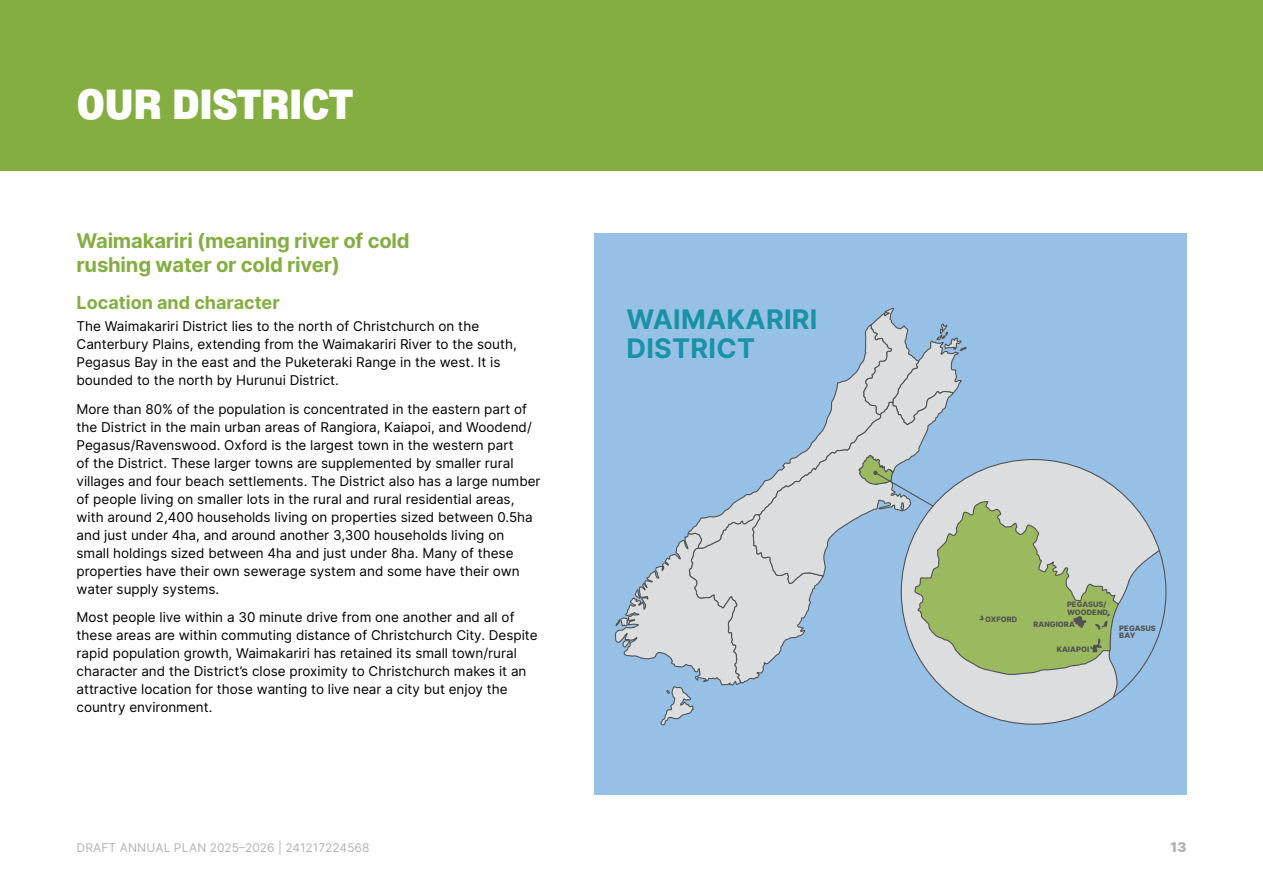
<style>
.page{position:relative;width:1263px;height:893px;background:#fff}
.page>*{position:absolute;margin:0;border:0;box-sizing:border-box;transform-origin:0 0}
.t1{font:900 42px "Lorimer No 2";letter-spacing:-.02em;color:#fff}
.t2{font:700 27px/28.5px "Inter";letter-spacing:.01em;color:#1992a5}
.t3{font:700 20.25px/24.3px "Inter";letter-spacing:-.01em;color:#84ae41}
.t4{font:700 18px "Inter";color:#84ae41}
.t5{font:13.5px/18px "Inter";color:#000}
.t6{font:900 13.5px "Inter";color:#b1b4b6}
.t7{font:12px "Inter";color:#b1b4b6}
.t8{font:800 7.5px/7.6px "Inter";letter-spacing:.01em;color:#515151}
</style>
<div class="page">
<div style="left:0;top:0;width:1263px;height:170px;background:#84ae41"></div>
<div style="left:594px;top:233px;width:592px;height:562px;background:#97c0e6"></div>
<svg style="left:1118px;top:489px;width:48px;height:205px"></svg>
<svg style="left:615px;top:307px;width:503px;height:418px"></svg>
<h1 class="t1" style="left:77px;top:79px;width:279px">OUR DISTRICT</h1>
<h3 class="t3" style="left:77px;top:228px;width:335px">Waimakariri (meaning river of cold rushing water or cold river)</h3>
<h3 class="t4" style="left:77px;top:289px;width:205px">Location and character</h3>
<p class="t5" style="left:77px;top:317px;width:442px">The Waimakariri District lies to the north of Christchurch on the Canterbury Plains, extending from the Waimakariri River to the south, Pegasus Bay in the east and the Puketeraki Range in the west. It is bounded to the north by Hurunui District.</p>
<p class="t5" style="left:77px;top:399px;width:466px">More than 80% of the population is concentrated in the eastern part of the District in the main urban areas of Rangiora, Kaiapoi, and Woodend/ Pegasus/Ravenswood. Oxford is the largest town in the western part<br>of the District. These larger towns are supplemented by smaller rural villages and four beach settlements. The District also has a large number of people living on smaller lots in the rural and rural residential areas, with around 2,400 households living on properties sized between 0.5ha and just under 4ha, and around another 3,300 households living on<br>small holdings sized between 4ha and just under 8ha. Many of these properties have their own sewerage system and some have their own water supply systems.</p>
<p class="t5" style="left:77px;top:608px;width:463px">Most people live within a 30 minute drive from one another and all of these areas are within commuting distance of Christchurch City. Despite rapid population growth, Waimakariri has retained its small town/rural character and the District’s close proximity to Christchurch makes it an attractive location for those wanting to live near a city but enjoy the country environment.</p>
<p class="t8" style="left:985px;top:615px;width:34px">OXFORD</p>
<h2 class="t2" style="left:626px;top:304px;width:193px">WAIMAKARIRI<br>DISTRICT</h2>
<p class="t8" style="left:1067px;top:600px;width:43px">PEGASUS/<br>WOODEND</p>
<p class="t8" style="left:1033px;top:620px;width:43px">RANGIORA</p>
<p class="t8" style="left:1057px;top:645px;width:34px">KAIAPOI</p>
<p class="t8" style="left:1119px;top:624px;width:38px">PEGASUS<br>BAY</p>
<p class="t7" style="left:77px;top:839px;width:294px">DRAFT ANNUAL PLAN 2025–2026 | 241217224568</p>
<p class="t6" style="left:1170px;top:837px;width:17px">13</p>
</div>
